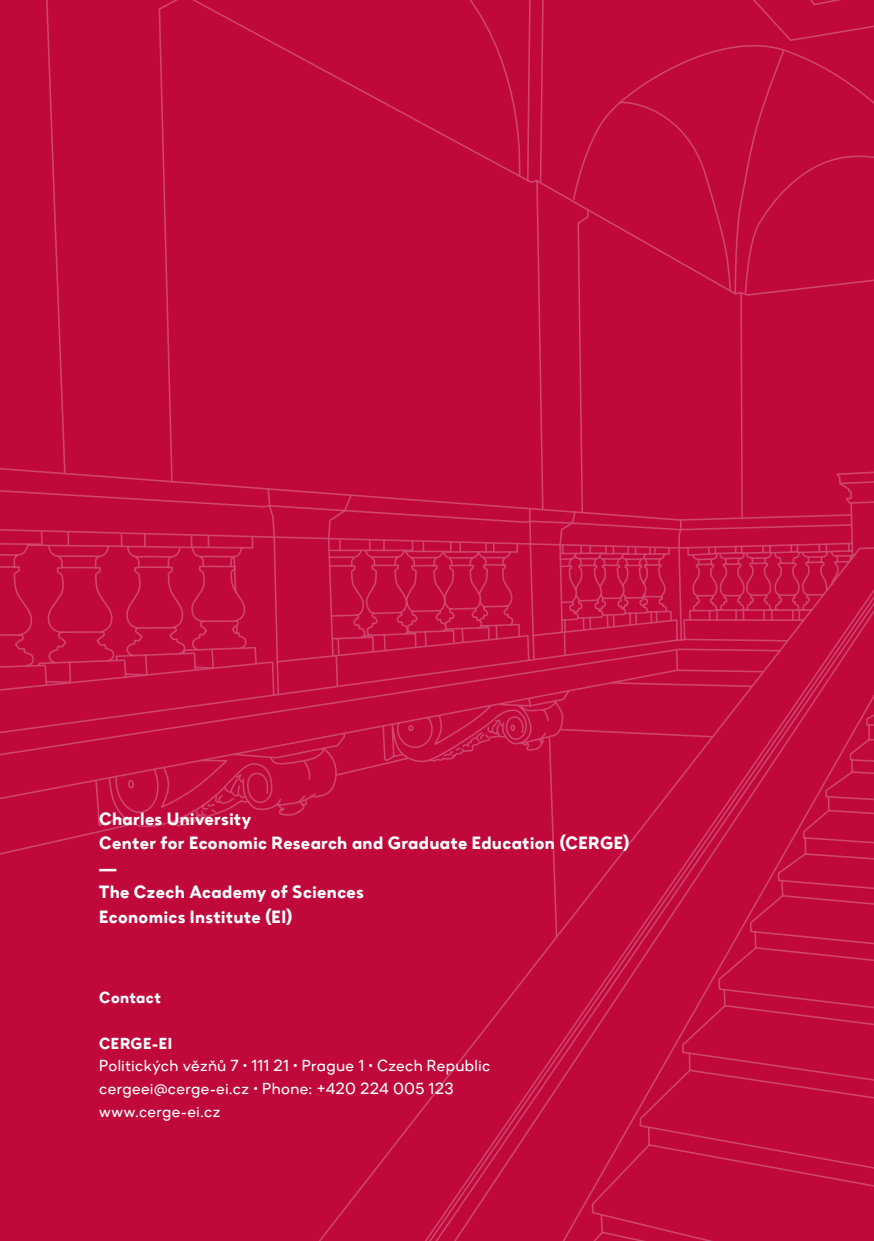
<style>
.page{position:relative;width:874px;height:1241px;background:#fff}
.page>*{position:absolute;margin:0;border:0;box-sizing:border-box;transform-origin:0 0}
.t1{font:900 17.5px "Zirkel";letter-spacing:.015em;color:#fff}
.t2{font:500 15.75px/22.8px "Zirkel";letter-spacing:.015em;color:#fff}
.t3{font:900 15.75px "Zirkel";letter-spacing:.02em;color:#fff}
.s1{font-weight:900}
</style>
<div class="page">
<div style="left:0;top:0;width:873px;height:1240px;background:#c0083b"></div>
<div style="left:161px;top:0;width:712px;height:601px;background:#c0083b"></div>
<p class="t1" style="left:99px;top:807px;width:153px">Charles University</p>
<p class="t1" style="left:99px;top:832px;width:531px">Center for Economic Research and Graduate Education (CERGE)</p>
<p class="t1" style="left:99px;top:856px;width:19px">—</p>
<p class="t1" style="left:99px;top:881px;width:266px">The Czech Academy of Sciences</p>
<p class="t1" style="left:99px;top:905px;width:195px">Economics Institute (EI)</p>
<p class="t3" style="left:99px;top:987px;width:63px">Contact</p>
<p class="t2" style="left:99px;top:1031px;width:392px"><span class="s1">CERGE-EI<br></span>Politických vězňů 7 • 111 21 • Prague 1 • Czech Republic</p>
<p class="t2" style="left:99px;top:1077px;width:355px">cergeei@cerge-ei.cz • Phone: +420 224 005 123</p>
<p class="t2" style="left:99px;top:1099px;width:123px">www.cerge-ei.cz</p>
</div>
